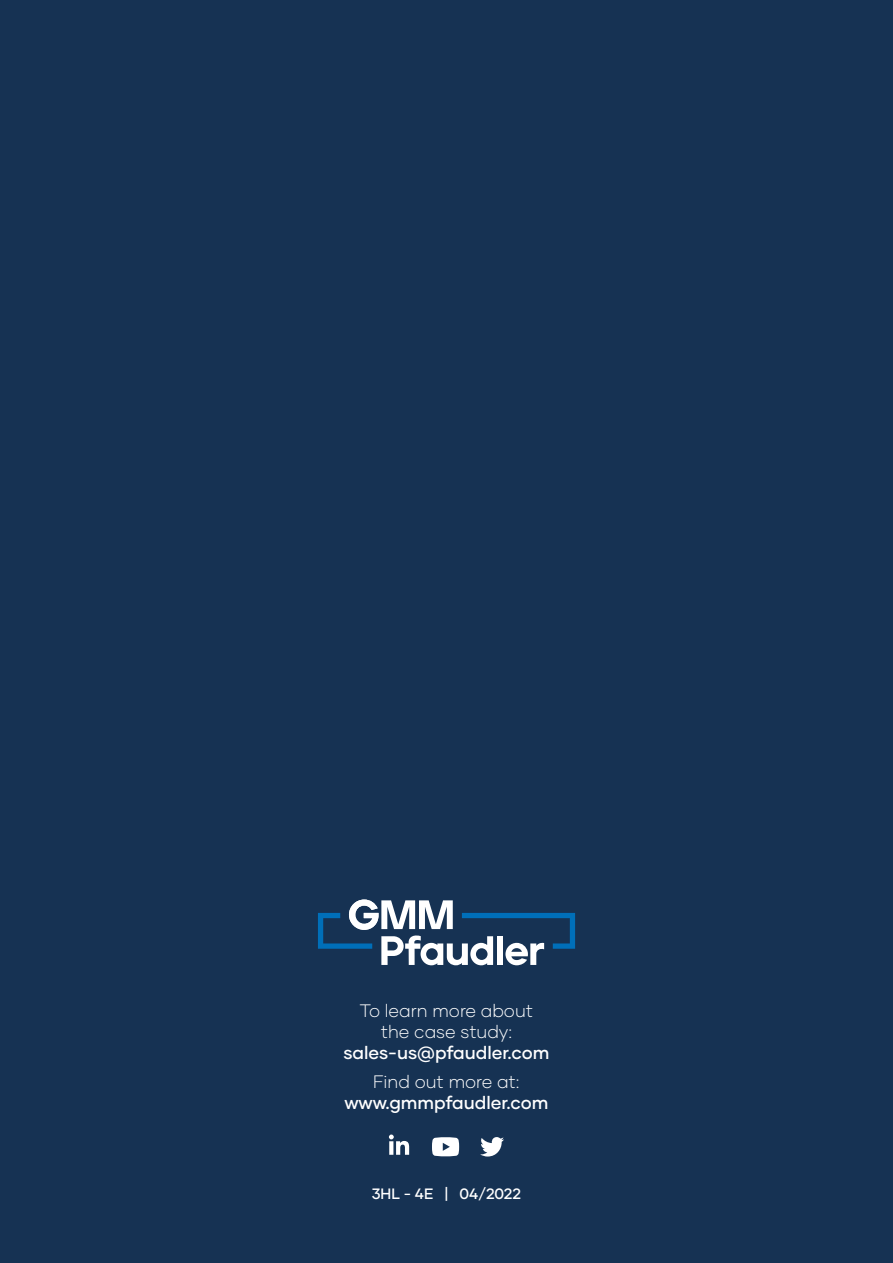
<style>
.page{position:relative;width:893px;height:1263px;background:#163253}
.page>*{position:absolute;margin:0;border:0;box-sizing:border-box;transform-origin:0 0}
.t1{font:300 18px/21px "Gilmer";color:#fff;text-align:center}
.t2{font:500 18px "Gilmer";color:#fff}
.t3{font:500 15px "Gilmer";color:#fff}
</style>
<div class="page">
<svg style="left:318px;top:899px;width:257px;height:66px"></svg>
<svg style="left:480px;top:1137px;width:24px;height:19px"></svg>
<svg style="left:389px;top:1134px;width:20px;height:21px"></svg>
<svg style="left:432px;top:1137px;width:27px;height:19px"></svg>
<p class="t1" style="left:360px;top:1000px;width:175px">To learn more about the case study:</p>
<p class="t2" style="left:343px;top:1041px;width:207px">sales-us@pfaudler.com</p>
<p class="t1" style="left:373px;top:1071px;width:148px">Find out more at:</p>
<p class="t2" style="left:344px;top:1092px;width:206px">www.gmmpfaudler.com</p>
<p class="t3" style="left:372px;top:1184px;width:151px">3HL - 4E | 04/2022</p>
</div>
